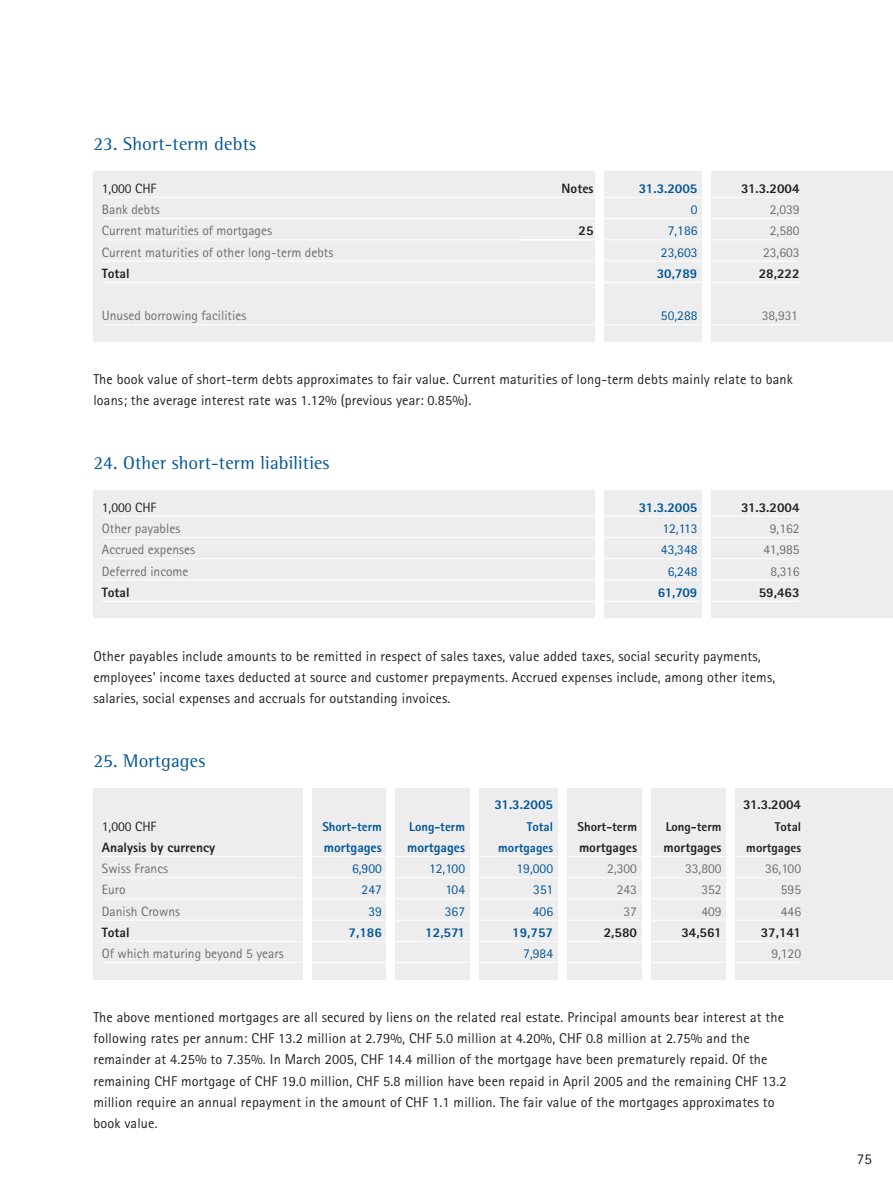
<style>
.page{position:relative;width:893px;height:1191px;background:#fff}
.page>*{position:absolute;margin:0;border:0;box-sizing:border-box;transform-origin:0 0}
.t1{font:18.75px "Rotis Semi Serif";letter-spacing:.01em;color:#005596}
.t2{font:15px "Rotis Sans Serif";color:#231f20}
.t3{font:14.25px/21.3px "Rotis Sans Serif";letter-spacing:.01em;color:#231f20}
.t4{font:13.5px/21.3px "Rotis Sans Serif";color:#6c6e70}
.t5{font:800 13.5px "Rotis Sans Serif";color:#231f20}
.t6{font:800 13.5px "Rotis Sans Serif";color:#005596}
.t7{font:13.5px/21.3px "Rotis Sans Serif";color:#005596;text-align:justify}
.t8{font:13.5px "Rotis Sans Serif";color:#231f20}
.t9{font:800 12.75px/21.3px "Rotis Sans Serif";color:#231f20;text-align:right}
.t10{font:800 12.75px/21.3px "Rotis Sans Serif";color:#005596;text-align:right}
</style>
<div class="page">
<div style="left:93px;top:490px;width:799px;height:128px;background:#ededee"></div>
<hr style="left:102px;top:516px;width:697px;height:1px;background:#fff">
<hr style="left:102px;top:537px;width:697px;height:1px;background:#fff">
<hr style="left:102px;top:558px;width:697px;height:1px;background:#fff">
<hr style="left:102px;top:580px;width:697px;height:1px;background:#fff">
<hr style="left:102px;top:601px;width:697px;height:1px;background:#fff">
<div style="left:93px;top:172px;width:799px;height:170px;background:#ededee"></div>
<hr style="left:102px;top:197px;width:697px;height:1px;background:#fff">
<hr style="left:102px;top:218px;width:697px;height:1px;background:#fff">
<hr style="left:102px;top:240px;width:697px;height:1px;background:#fff">
<hr style="left:102px;top:261px;width:697px;height:1px;background:#fff">
<hr style="left:102px;top:282px;width:697px;height:1px;background:#fff">
<hr style="left:102px;top:325px;width:697px;height:1px;background:#fff">
<div style="left:93px;top:788px;width:799px;height:191px;background:#ededee"></div>
<div style="left:642px;top:779px;width:8px;height:226px;background:#fff"></div>
<div style="left:725px;top:778px;width:9px;height:227px;background:#fff"></div>
<hr style="left:102px;top:856px;width:697px;height:1px;background:#fff">
<hr style="left:102px;top:877px;width:697px;height:1px;background:#fff">
<hr style="left:102px;top:899px;width:697px;height:1px;background:#fff">
<hr style="left:102px;top:920px;width:697px;height:1px;background:#fff">
<hr style="left:102px;top:941px;width:697px;height:1px;background:#fff">
<hr style="left:102px;top:962px;width:697px;height:1px;background:#fff">
<div style="left:386px;top:781px;width:9px;height:224px;background:#fff"></div>
<div style="left:470px;top:781px;width:9px;height:224px;background:#fff"></div>
<div style="left:558px;top:781px;width:9px;height:224px;background:#fff"></div>
<div style="left:303px;top:779px;width:9px;height:227px;background:#fff"></div>
<div style="left:595px;top:167px;width:9px;height:175px;background:#fff"></div>
<div style="left:701px;top:166px;width:9px;height:178px;background:#fff"></div>
<div style="left:595px;top:484px;width:9px;height:138px;background:#fff"></div>
<div style="left:701px;top:483px;width:9px;height:140px;background:#fff"></div>
<h1 class="t1" style="left:93px;top:137px;width:164px">23. Short-term debts</h1>
<p class="t8" style="left:102px;top:184px;width:56px">1,000 CHF</p>
<p class="t4" style="left:102px;top:200px;width:233px">Bank debts<br>Current maturities of mortgages<br>Current maturities of other long-term debts</p>
<p class="t5" style="left:102px;top:269px;width:29px">Total</p>
<p class="t4" style="left:102px;top:307px;width:146px">Unused borrowing facilities</p>
<p class="t5" style="left:561px;top:184px;width:33px">Notes</p>
<p class="t5" style="left:578px;top:226px;width:17px">25</p>
<p class="t6" style="left:639px;top:184px;width:60px">31.3.2005</p>
<p class="t5" style="left:741px;top:184px;width:60px">31.3.2004</p>
<p class="t7" style="left:690px;top:200px;width:8px">0</p>
<p class="t4" style="left:769px;top:200px;width:31px">2,039</p>
<p class="t7" style="left:667px;top:221px;width:31px">7,186</p>
<p class="t4" style="left:769px;top:221px;width:31px">2,580</p>
<p class="t7" style="left:661px;top:243px;width:38px">23,603</p>
<p class="t4" style="left:763px;top:243px;width:38px">23,603</p>
<p class="t6" style="left:656px;top:269px;width:42px">30,789</p>
<p class="t5" style="left:758px;top:269px;width:42px">28,222</p>
<p class="t7" style="left:661px;top:307px;width:38px">50,288</p>
<p class="t4" style="left:761px;top:307px;width:38px">38,931</p>
<p class="t3" style="left:93px;top:370px;width:701px">The book value of short-term debts approximates to fair value. Current maturities of long-term debts mainly relate to bank loans; the average interest rate was 1.12% (previous year: 0.85%).</p>
<h1 class="t1" style="left:93px;top:456px;width:238px">24. Other short-term liabilities</h1>
<p class="t8" style="left:102px;top:502px;width:56px">1,000 CHF</p>
<p class="t4" style="left:102px;top:519px;width:95px">Other payables<br>Accrued expenses<br>Deferred income</p>
<p class="t5" style="left:102px;top:587px;width:29px">Total</p>
<p class="t6" style="left:639px;top:502px;width:60px">31.3.2005</p>
<p class="t5" style="left:741px;top:502px;width:60px">31.3.2004</p>
<p class="t7" style="left:662px;top:519px;width:37px">12,113</p>
<p class="t4" style="left:769px;top:519px;width:31px">9,162</p>
<p class="t7" style="left:661px;top:540px;width:38px">43,348</p>
<p class="t4" style="left:763px;top:540px;width:38px">41,985</p>
<p class="t7" style="left:667px;top:562px;width:31px">6,248</p>
<p class="t4" style="left:770px;top:562px;width:31px">8,316</p>
<p class="t6" style="left:657px;top:587px;width:41px">61,709</p>
<p class="t5" style="left:758px;top:587px;width:42px">59,463</p>
<p class="t3" style="left:93px;top:647px;width:683px">Other payables include amounts to be remitted in respect of sales taxes, value added taxes, social security payments, employees' income taxes deducted at source and customer prepayments. Accrued expenses include, among other items, salaries, social expenses and accruals for outstanding invoices.</p>
<h1 class="t1" style="left:93px;top:754px;width:113px">25. Mortgages</h1>
<p class="t8" style="left:102px;top:821px;width:56px">1,000 CHF</p>
<p class="t5" style="left:102px;top:843px;width:115px">Analysis by currency</p>
<p class="t4" style="left:102px;top:859px;width:80px">Swiss Francs<br>Euro<br>Danish Crowns</p>
<p class="t5" style="left:102px;top:928px;width:29px">Total</p>
<p class="t4" style="left:102px;top:944px;width:183px">Of which maturing beyond 5 years</p>
<p class="t10" style="left:322px;top:817px;width:61px">Short-term</p>
<p class="t6" style="left:324px;top:843px;width:59px">mortgages</p>
<p class="t7" style="left:352px;top:859px;width:31px;text-align:right">6,900<br>247<br>39</p>
<p class="t6" style="left:348px;top:928px;width:35px">7,186</p>
<p class="t10" style="left:409px;top:817px;width:57px">Long-term</p>
<p class="t6" style="left:407px;top:843px;width:59px">mortgages</p>
<p class="t7" style="left:445px;top:859px;width:22px;text-indent:-16px">12,100<br>104<br>367</p>
<p class="t6" style="left:425px;top:928px;width:41px">12,571</p>
<p class="t6" style="left:494px;top:800px;width:60px">31.3.2005</p>
<p class="t10" style="left:498px;top:817px;width:56px">Total mortgages</p>
<p class="t7" style="left:533px;top:859px;width:22px;text-indent:-16px">19,000<br>351<br>406</p>
<p class="t6" style="left:512px;top:928px;width:42px">19,757</p>
<p class="t7" style="left:523px;top:944px;width:31px">7,984</p>
<p class="t9" style="left:577px;top:817px;width:61px">Short-term</p>
<p class="t5" style="left:579px;top:843px;width:59px">mortgages</p>
<p class="t4" style="left:607px;top:859px;width:31px;text-align:right">2,300<br>243<br>37</p>
<p class="t5" style="left:603px;top:928px;width:35px">2,580</p>
<p class="t9" style="left:665px;top:817px;width:57px">Long-term</p>
<p class="t5" style="left:663px;top:843px;width:59px">mortgages</p>
<p class="t4" style="left:701px;top:859px;width:22px;text-align:justify;text-indent:-16px">33,800<br>352<br>409</p>
<p class="t5" style="left:681px;top:928px;width:42px">34,561</p>
<p class="t5" style="left:743px;top:800px;width:59px">31.3.2004</p>
<p class="t9" style="left:746px;top:817px;width:56px">Total mortgages</p>
<p class="t4" style="left:780px;top:859px;width:22px;text-align:justify;text-indent:-16px">36,100<br>595<br>446</p>
<p class="t5" style="left:760px;top:928px;width:42px">37,141</p>
<p class="t4" style="left:771px;top:944px;width:31px">9,120</p>
<p class="t3" style="left:93px;top:1008px;width:694px">The above mentioned mortgages are all secured by liens on the related real estate. Principal amounts bear interest at the following rates per annum: CHF 13.2 million at 2.79%, CHF 5.0 million at 4.20%, CHF 0.8 million at 2.75% and the remainder at 4.25% to 7.35%. In March 2005, CHF 14.4 million of the mortgage have been prematurely repaid. Of the remaining CHF mortgage of CHF 19.0 million, CHF 5.8 million have been repaid in April 2005 and the remaining CHF 13.2 million require an annual repayment in the amount of CHF 1.1 million. The fair value of the mortgages approximates to book value.</p>
<p class="t2" style="left:856px;top:1154px;width:17px">75</p>
</div>
